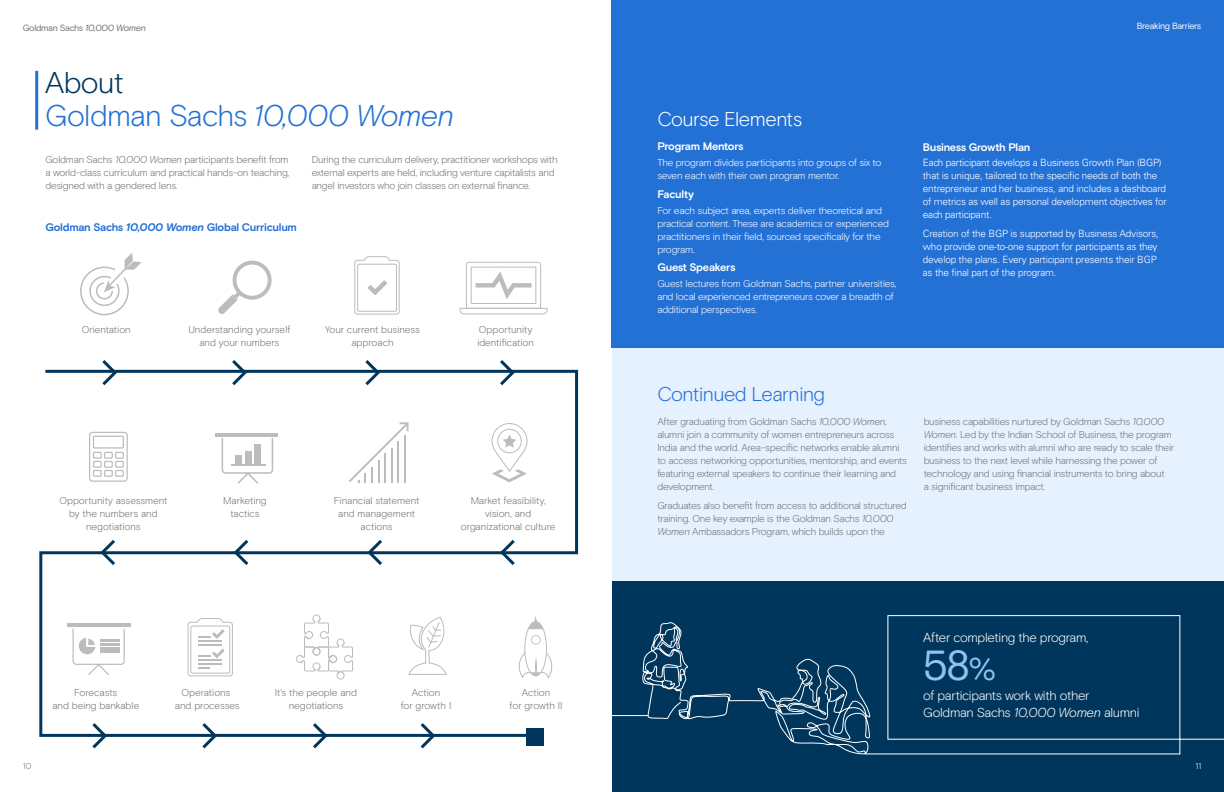
<style>
.page{position:relative;width:1224px;height:792px;background:#fff}
.page>*{position:absolute;margin:0;border:0;box-sizing:border-box;transform-origin:0 0}
.GS___CS_Gold_body{font:42px "Basis Grotesque Pro";color:#91c2f3}
.GS___Section_Title{font:300 30px/33px "Basis Grotesque Pro";letter-spacing:-.025em;color:#2471d6}
.GS___CS_Gold_body-2{font:300 20px "Basis Grotesque Pro";letter-spacing:-.02em;color:#2471d6}
.GS___CS_Gold_body-3{font:300 20px "Basis Grotesque Pro";letter-spacing:-.025em;color:#fff}
.GS___CS_Gold_body-4{font:300 13px/17px "Basis Grotesque Pro";letter-spacing:-.025em;color:#fff}
.GS___CS_Gold_body-5{font:700 11px "Basis Grotesque Pro";letter-spacing:-.03em;color:#fff}
.GS___CS_Gold_body-6{font:700 11px "Basis Grotesque Pro";letter-spacing:-.025em;color:#2471d6}
.GS___CS_Gold_body-7{font:300 10px/13px "Basis Grotesque Pro";letter-spacing:-.03em;color:#747373}
.GS___CS_Gold_body-8{font:300 10px/13px "Univers LT Std";letter-spacing:-.02em;color:#fff}
.ANNOTATIONS{font:300 10px/13px "Basis Grotesque Pro";letter-spacing:-.005em;color:#747373;text-align:center}
.GS___CS_Gold_body-9{font:300 10px/13px "Basis Grotesque Pro";letter-spacing:-.025em;color:#fff}
.GS___Page_Info_Right{font:9px "Basis Grotesque Pro";letter-spacing:-.035em;color:#747373}
.GS___Page_Info_Right-2{font:9px "Basis Grotesque Pro";letter-spacing:-.04em;color:#fff}
.GS___Page_Info_Right-3{font:300 8.5px "Basis Grotesque Pro";color:#747373}
.GS___Page_Info_Right-4{font:300 8.5px "Basis Grotesque Pro";color:#fff}
.s1{font-style:italic}
.s2{color:#00365c}
.s3{font-size:31.5px}
</style>
<div class="page">
<div style="left:612px;top:346px;width:612px;height:425px;background:#e5f1ff"></div>
<div style="left:612px;top:0;width:612px;height:347px;background:#2471d6"></div>
<svg style="left:354px;top:256px;width:46px;height:59px"></svg>
<div style="left:357px;top:264px;width:40px;height:48px;border:1px solid #bcbcbc;border-radius:2px"></div>
<svg style="left:80px;top:253px;width:62px;height:63px"></svg>
<svg style="left:39px;top:369px;width:540px;height:369px"></svg>
<svg style="left:99px;top:360px;width:20px;height:28px"></svg>
<svg style="left:229px;top:360px;width:20px;height:28px"></svg>
<svg style="left:362px;top:360px;width:20px;height:28px"></svg>
<svg style="left:497px;top:360px;width:20px;height:28px"></svg>
<svg style="left:498px;top:537px;width:20px;height:31px"></svg>
<svg style="left:365px;top:537px;width:20px;height:31px"></svg>
<svg style="left:89px;top:720px;width:20px;height:29px"></svg>
<svg style="left:231px;top:537px;width:21px;height:31px"></svg>
<svg style="left:199px;top:720px;width:20px;height:29px"></svg>
<svg style="left:98px;top:537px;width:20px;height:31px"></svg>
<svg style="left:310px;top:720px;width:20px;height:29px"></svg>
<svg style="left:417px;top:720px;width:21px;height:29px"></svg>
<div style="left:527px;top:728px;width:17px;height:17px;background:#00365c"></div>
<svg style="left:218px;top:260px;width:54px;height:54px"></svg>
<svg style="left:295px;top:614px;width:59px;height:66px"></svg>
<div style="left:525px;top:622px;width:22px;height:54px;background:#fff;border-radius:50%"></div>
<div style="left:524px;top:621px;width:23px;height:55px;border:1px solid #bcbcbc;border-radius:50%"></div>
<svg style="left:518px;top:648px;width:35px;height:32px"></svg>
<hr style="left:535px;top:657px;width:2px;height:20px;background:#bcbcbc;border-radius:50%">
<svg style="left:531px;top:635px;width:10px;height:10px"></svg>
<div style="left:532px;top:636px;width:8px;height:8px;background:#fff;border-radius:50%"></div>
<svg style="left:528px;top:616px;width:15px;height:13px"></svg>
<svg style="left:459px;top:261px;width:89px;height:54px"></svg>
<svg style="left:491px;top:423px;width:37px;height:59px"></svg>
<div style="left:612px;top:581px;width:612px;height:211px;background:#00365c"></div>
<hr style="left:35px;top:71px;width:3px;height:59px;background:#2471d6">
<svg style="left:642px;top:622px;width:222px;height:133px"></svg>
<svg style="left:864px;top:615px;width:360px;height:140px"></svg>
<hr style="left:611px;top:715px;width:37px;height:1px;background:#fff">
<p class="GS___Page_Info_Right" style="left:23px;top:23px;width:125px">Goldman Sachs <span class="s1">10,000 Women</span></p>
<p class="GS___Page_Info_Right-2" style="left:1137px;top:21px;width:66px">Breaking Barriers</p>
<p class="GS___Section_Title" style="left:45px;top:67px;width:410px"><span class="s2">About<br></span>Goldman Sachs <span class="s1">10,000 Women</span></p>
<p class="GS___CS_Gold_body-7" style="left:45px;top:154px;width:246px;text-align:justify">Goldman Sachs <span class="s1">10,000 Women</span> participants benefit from a world-class curriculum and practical hands-on teaching, designed with a gendered lens.</p>
<p class="GS___CS_Gold_body-7" style="left:312px;top:154px;width:247px">During the curriculum delivery, practitioner workshops with external experts are held, including venture capitalists and angel investors who join classes on external finance.</p>
<p class="GS___CS_Gold_body-6" style="left:45px;top:221px;width:253px">Goldman Sachs <span class="s1">10,000 Women</span> Global Curriculum</p>
<p class="ANNOTATIONS" style="left:82px;top:324px;width:51px">Orientation</p>
<p class="ANNOTATIONS" style="left:188px;top:324px;width:104px">Understanding yourself and your numbers</p>
<p class="ANNOTATIONS" style="left:325px;top:324px;width:96px">Your current business approach</p>
<p class="ANNOTATIONS" style="left:477px;top:324px;width:58px;text-align:left">Opportunity identification</p>
<p class="ANNOTATIONS" style="left:59px;top:494px;width:109px">Opportunity assessment by the numbers and negotiations</p>
<p class="ANNOTATIONS" style="left:223px;top:494px;width:45px">Marketing tactics</p>
<p class="ANNOTATIONS" style="left:334px;top:494px;width:87px">Financial statement and management actions</p>
<p class="ANNOTATIONS" style="left:461px;top:494px;width:96px">Market feasibility, vision, and organizational culture</p>
<p class="ANNOTATIONS" style="left:52px;top:686px;width:89px">Forecasts<br>and being bankable</p>
<p class="ANNOTATIONS" style="left:175px;top:686px;width:66px">Operations and processes</p>
<p class="ANNOTATIONS" style="left:275px;top:686px;width:84px">It’s the people and negotiations</p>
<p class="ANNOTATIONS" style="left:401px;top:686px;width:52px">Action<br>for growth I</p>
<p class="ANNOTATIONS" style="left:510px;top:686px;width:55px">Action<br>for growth II</p>
<p class="GS___CS_Gold_body-3" style="left:657px;top:107px;width:146px">Course Elements</p>
<p class="GS___CS_Gold_body-5" style="left:657px;top:140px;width:88px">Program Mentors</p>
<p class="GS___CS_Gold_body-9" style="left:657px;top:156px;width:226px">The program divides participants into groups of six to seven each with their own program mentor.</p>
<p class="GS___CS_Gold_body-5" style="left:657px;top:188px;width:38px">Faculty</p>
<p class="GS___CS_Gold_body-9" style="left:657px;top:204px;width:233px">For each subject area, experts deliver theoretical and practical content. These are academics or experienced practitioners in their field, sourced specifically for the program.</p>
<p class="GS___CS_Gold_body-5" style="left:657px;top:261px;width:80px">Guest Speakers</p>
<p class="GS___CS_Gold_body-9" style="left:657px;top:277px;width:240px">Guest lectures from Goldman Sachs, partner universities, and local experienced entrepreneurs cover a breadth of additional perspectives.</p>
<p class="GS___CS_Gold_body-5" style="left:923px;top:140px;width:109px">Business Growth Plan</p>
<p class="GS___CS_Gold_body-8" style="left:923px;top:156px;width:245px">Each participant develops a Business Growth Plan (BGP) that is unique, tailored to the specific needs of both the entrepreneur and her business, and includes a dashboard of metrics as well as personal development objectives for each participant.</p>
<p class="GS___CS_Gold_body-8" style="left:923px;top:227px;width:238px">Creation of the BGP is supported by Business Advisors, who provide one-to-one support for participants as they develop the plans. Every participant presents their BGP as the final part of the program.</p>
<p class="GS___CS_Gold_body-2" style="left:657px;top:382px;width:169px">Continued Learning</p>
<p class="GS___CS_Gold_body-7" style="left:657px;top:415px;width:251px">After graduating from Goldman Sachs <span class="s1">10,000 Women</span>, alumni join a community of women entrepreneurs across India and the world. Area-specific networks enable alumni to access networking opportunities, mentorship, and events featuring external speakers to continue their learning and development.</p>
<p class="GS___CS_Gold_body-7" style="left:657px;top:499px;width:251px">Graduates also benefit from access to additional structured training. One key example is the Goldman Sachs <span class="s1">10,000<br>Women</span> Ambassadors Program, which builds upon the</p>
<p class="GS___CS_Gold_body-7" style="left:924px;top:415px;width:252px">business capabilities nurtured by Goldman Sachs <span class="s1">10,000<br>Women</span>. Led by the Indian School of Business, the program identifies and works with alumni who are ready to scale their business to the next level while harnessing the power of technology and using financial instruments to bring about<br>a significant business impact.</p>
<p class="GS___CS_Gold_body-4" style="left:923px;top:629px;width:167px">After completing the program,</p>
<p class="GS___CS_Gold_body" style="left:923px;top:641px;width:74px">58<span class="s3">%</span></p>
<p class="GS___CS_Gold_body-4" style="left:923px;top:687px;width:218px">of participants work with other<br>Goldman Sachs <span class="s1">10,000 Women</span> alumni</p>
<p class="GS___Page_Info_Right-3" style="left:23px;top:761px;width:10px">10</p>
<p class="GS___Page_Info_Right-4" style="left:1195px;top:761px;width:7px">11</p>
</div>
